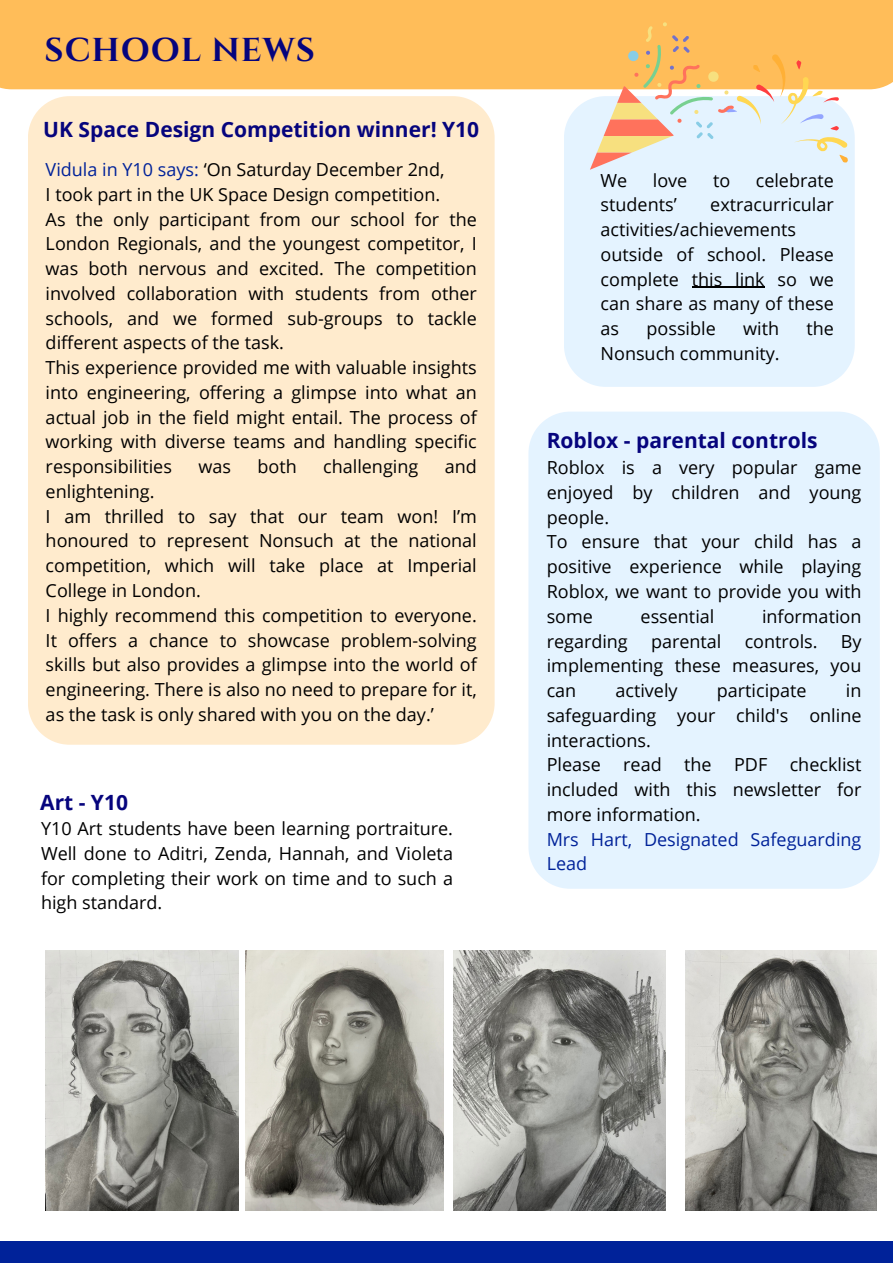
<style>
.page{position:relative;width:893px;height:1264px;background:#fff}
.page>*{position:absolute;margin:0;border:0;box-sizing:border-box;transform-origin:0 0}
.t1{font:700 33px "Cinzel";letter-spacing:.03em;color:#06047d}
.t2{font:700 21px "Open Sans";color:#06047d}
.t3{font:18px/24.8px "Open Sans";color:#000;text-align:justify}
.t4{font:18px/24.8px "Open Sans";color:#029}
.s1{color:#029}
</style>
<div class="page">
<div style="left:0;top:1241px;width:892px;height:22px;background:#029"></div>
<div style="left:0;top:0;width:892px;height:89px;background:#ffbd59"></div>
<div style="left:28px;top:96px;width:466px;height:648px;background:#ffebcd"></div>
<div style="left:564px;top:99px;width:290px;height:288px;background:#e4f3ff"></div>
<svg style="left:590px;top:22px;width:286px;height:148px;background:#f2d4a6"></svg>
<img style="left:685px;top:950px;width:191px;height:260px">
<img style="left:453px;top:950px;width:212px;height:260px">
<img style="left:245px;top:950px;width:198px;height:260px">
<img style="left:46px;top:950px;width:192px;height:260px">
<div style="left:528px;top:411px;width:351px;height:477px;background:#e4f3ff"></div>
<hr style="left:691px;top:287px;width:73px;height:1px;background:#000">
<p class="t1" style="left:45px;top:29px;width:272px">SCHOOL NEWS</p>
<p class="t2" style="left:43px;top:114px;width:437px">UK Space Design Competition winner! Y10</p>
<p class="t3" style="left:46px;top:157px;width:400px"><span class="s1">Vidula in Y10 says:</span> ‘On Saturday December 2nd,</p>
<p class="t3" style="left:46px;top:181px;width:396px">I took part in the UK Space Design competition.</p>
<p class="t3" style="left:46px;top:206px;width:432px">As the only participant from our school for the London Regionals, and the youngest competitor, I was both nervous and excited. The competition involved collaboration with students from other schools, and we formed sub-groups to tackle different aspects of the task.</p>
<p class="t3" style="left:46px;top:355px;width:432px">This experience provided me with valuable insights into engineering, offering a glimpse into what an actual job in the field might entail. The process of working with diverse teams and handling specific responsibilities</p>
<p class="t3" style="left:198px;top:454px;width:34px">was</p>
<p class="t3" style="left:257px;top:454px;width:41px">both</p>
<p class="t3" style="left:323px;top:454px;width:97px">challenging</p>
<p class="t3" style="left:445px;top:454px;width:34px">and</p>
<p class="t3" style="left:46px;top:478px;width:110px">enlightening.</p>
<p class="t3" style="left:46px;top:503px;width:432px">I am thrilled to say that our team won! I’m honoured to represent Nonsuch at the national competition, which will take place at Imperial College in London.</p>
<p class="t3" style="left:46px;top:602px;width:432px">I highly recommend this competition to everyone.<br>It offers a chance to showcase problem-solving skills but also provides a glimpse into the world of engineering. There is also no need to prepare for it, as the task is only shared with you on the day.’</p>
<p class="t2" style="left:40px;top:787px;width:89px">Art - Y10</p>
<p class="t3" style="left:41px;top:815px;width:413px">Y10 Art students have been learning portraiture.<br>Well done to Aditri, Zenda, Hannah, and Violeta for completing their work on time and to such a high standard.</p>
<p class="t3" style="left:600px;top:167px;width:28px">We</p>
<p class="t3" style="left:652px;top:167px;width:36px">love</p>
<p class="t3" style="left:713px;top:167px;width:19px">to</p>
<p class="t3" style="left:755px;top:167px;width:80px">celebrate</p>
<p class="t3" style="left:600px;top:192px;width:78px">students’</p>
<p class="t3" style="left:600px;top:192px;width:235px;text-align:left;text-indent:110px">extracurricular activities/achievements outside of school. Please complete this link so we can share as many of these as</p>
<p class="t3" style="left:646px;top:316px;width:71px">possible</p>
<p class="t3" style="left:743px;top:316px;width:37px">with</p>
<p class="t3" style="left:806px;top:316px;width:29px">the</p>
<p class="t3" style="left:600px;top:340px;width:181px">Nonsuch community.</p>
<p class="t2" style="left:546px;top:425px;width:272px">Roblox - parental controls</p>
<p class="t3" style="left:546px;top:455px;width:316px">Roblox is a very popular game enjoyed by children and young people.</p>
<p class="t3" style="left:546px;top:529px;width:316px">To ensure that your child has a positive experience while playing Roblox, we want to provide you with some</p>
<p class="t3" style="left:640px;top:603px;width:75px">essential</p>
<p class="t3" style="left:762px;top:603px;width:101px">information</p>
<p class="t3" style="left:546px;top:628px;width:83px">regarding</p>
<p class="t3" style="left:651px;top:628px;width:72px">parental</p>
<p class="t3" style="left:744px;top:628px;width:74px">controls.</p>
<p class="t3" style="left:546px;top:628px;width:316px;text-indent:294px">By implementing these measures, you can</p>
<p class="t3" style="left:615px;top:677px;width:64px">actively</p>
<p class="t3" style="left:716px;top:677px;width:91px">participate</p>
<p class="t3" style="left:546px;top:677px;width:316px;text-indent:299px">in safeguarding your child's online interactions.</p>
<p class="t3" style="left:546px;top:752px;width:316px">Please read the PDF checklist included with this newsletter for more information.</p>
<p class="t4" style="left:546px;top:826px;width:316px">Mrs Hart, Designated Safeguarding<br>Lead</p>
</div>
